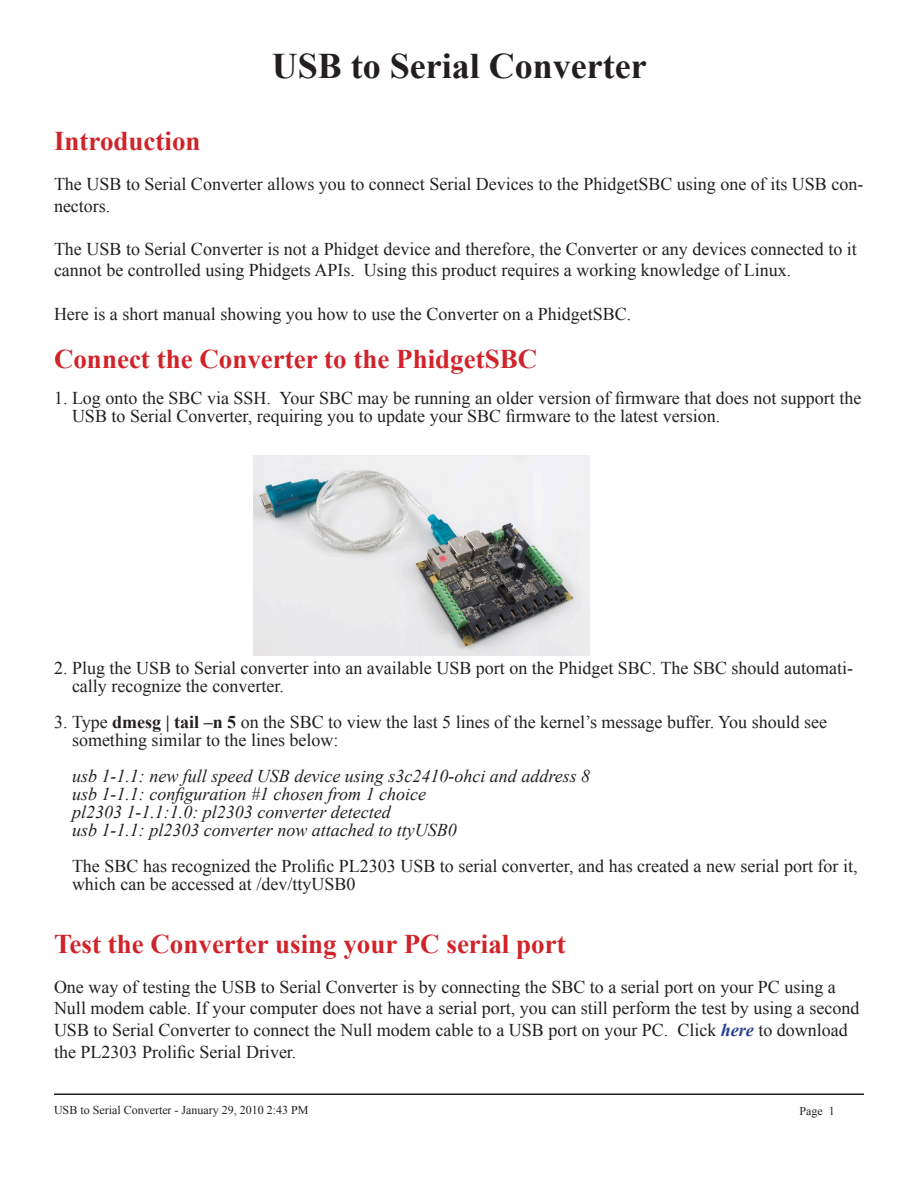
<style>
.page{position:relative;width:918px;height:1188px;background:#fff}
.page>*{position:absolute;margin:0;border:0;box-sizing:border-box;transform-origin:0 0}
.t1{font:700 36px "Times New Roman";color:#231f20}
.Heading_1{font:700 27px "Times New Roman";color:#d1232a}
.List_Indent_1{font:18px/21.6px "Times New Roman";color:#231f20}
.List_Indent_1-2{font:italic 18px/18px "Times New Roman";color:#231f20}
.t2{font:12px "Times New Roman";color:#231f20}
.s1{font-weight:700}
.s2{font-weight:700;font-style:italic;color:#253f8e}
</style>
<div class="page">
<hr style="left:54px;top:1094px;width:810px;height:1px;background:#231f20">
<img style="left:254px;top:456px;width:336px;height:199px">
<p class="t1" style="left:272px;top:41px;width:376px">USB to Serial Converter</p>
<p class="Heading_1" style="left:54px;top:123px;width:148px">Introduction</p>
<p class="List_Indent_1" style="left:54px;top:173px;width:811px">The USB to Serial Converter allows you to connect Serial Devices to the PhidgetSBC using one of its USB con&shy;nectors.</p>
<p class="List_Indent_1" style="left:54px;top:238px;width:804px">The USB to Serial Converter is not a Phidget device and therefore, the Converter or any devices connected to it cannot be controlled using Phidgets APIs. Using this product requires a working knowledge of Linux.</p>
<p class="List_Indent_1" style="left:54px;top:302px;width:579px">Here is a short manual showing you how to use the Converter on a PhidgetSBC.</p>
<p class="Heading_1" style="left:54px;top:340px;width:485px">Connect the Converter to the PhidgetSBC</p>
<p class="List_Indent_1" style="left:72px;top:389px;width:791px;line-height:18px;text-indent:-18px">1. Log onto the SBC via SSH. Your SBC may be running an older version of firmware that does not support the<br>USB to Serial Converter, requiring you to update your SBC firmware to the latest version.</p>
<p class="List_Indent_1" style="left:72px;top:659px;width:783px;line-height:18px;text-indent:-18px">2. Plug the USB to Serial converter into an available USB port on the Phidget SBC. The SBC should automati&shy;cally recognize the converter.</p>
<p class="List_Indent_1" style="left:72px;top:713px;width:757px;line-height:18px;text-indent:-18px">3. Type <span class="s1">dmesg | tail –n 5</span> on the SBC to view the last 5 lines of the kernel’s message buffer. You should see something similar to the lines below:</p>
<p class="List_Indent_1-2" style="left:72px;top:767px;width:520px">usb 1-1.1: new full speed USB device using s3c2410-ohci and address 8 usb 1-1.1: configuration #1 chosen from 1 choice<br>pl2303 1-1.1:1.0: pl2303 converter detected<br>usb 1-1.1: pl2303 converter now attached to ttyUSB0</p>
<p class="List_Indent_1" style="left:72px;top:857px;width:787px;line-height:18px">The SBC has recognized the Prolific PL2303 USB to serial converter, and has created a new serial port for it, which can be accessed at /dev/ttyUSB0</p>
<p class="Heading_1" style="left:54px;top:925px;width:513px">Test the Converter using your PC serial port</p>
<p class="List_Indent_1" style="left:54px;top:976px;width:807px">One way of testing the USB to Serial Converter is by connecting the SBC to a serial port on your PC using a Null modem cable. If your computer does not have a serial port, you can still perform the test by using a second USB to Serial Converter to connect the Null modem cable to a USB port on your PC. Click <span class="s2">here</span> to download the PL2303 Prolific Serial Driver.</p>
<p class="t2" style="left:54px;top:1102px;width:256px">USB to Serial Converter - January 29, 2010 2:43 PM</p>
<p class="t2" style="left:800px;top:1103px;width:37px">Page 1</p>
</div>
